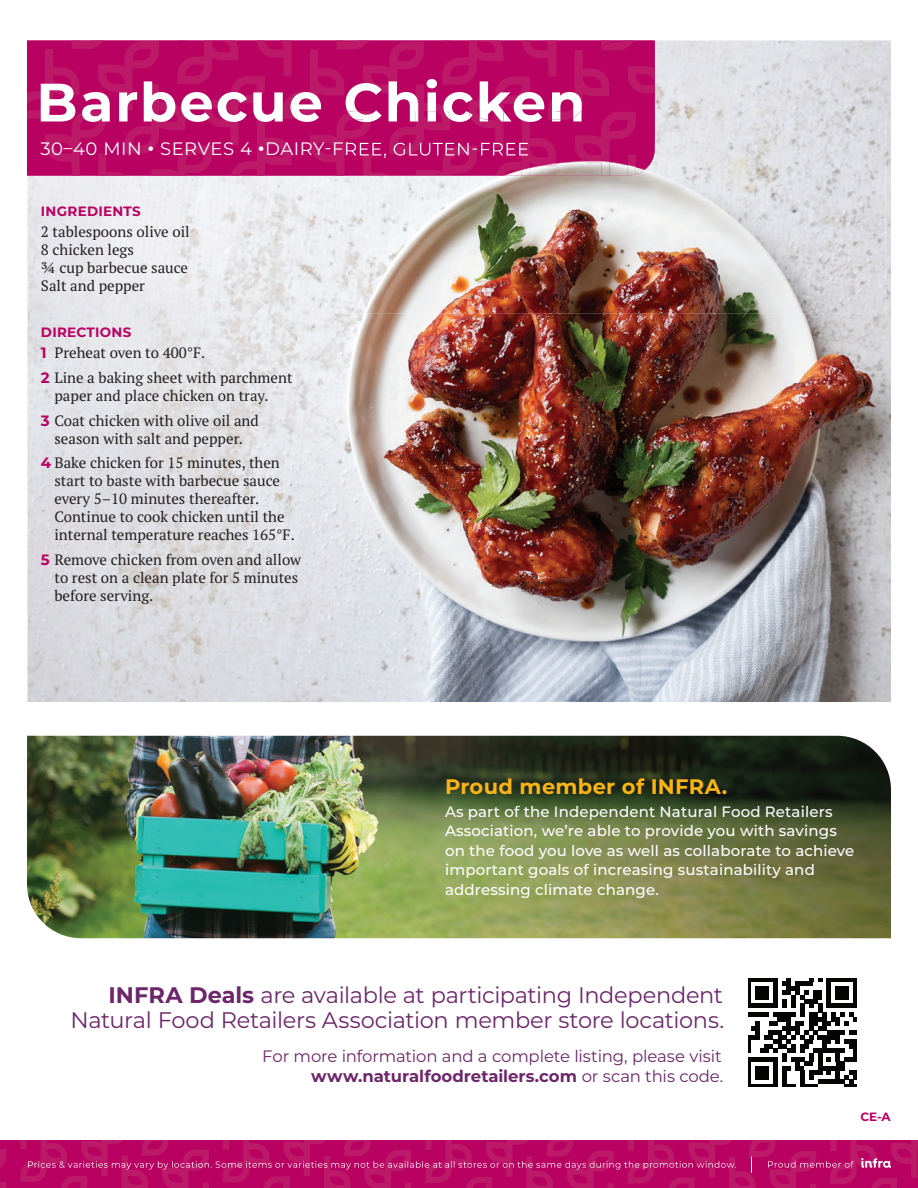
<style>
.page{position:relative;width:918px;height:1188px;background:#fff}
.page>*{position:absolute;margin:0;border:0;box-sizing:border-box;transform-origin:0 0}
.t1{font:700 54px "Montserrat";letter-spacing:.035em;color:#fff}
.t2{font:22.5px/25.5px "Montserrat";letter-spacing:-.015em;color:#6c2669;text-align:right}
.t3{font:700 21px "Montserrat";letter-spacing:.015em;color:#fbb416}
.t4{font:18px "Montserrat";letter-spacing:.03em;color:#fff}
.t5{font:16.5px/19.5px "Montserrat";letter-spacing:-.01em;color:#6c2669;text-align:right}
.t6{font:15px/18px "PT Serif Pro";color:#231f20}
.t7{font:500 15px/19.5px "Montserrat";letter-spacing:.01em;color:#fff}
.t8{font:700 13.5px "Montserrat";letter-spacing:.02em;color:#b90162}
.t9{font:700 12px "Montserrat";color:#b90162}
.s1{font-weight:700}
.s2{font-family:"Montserrat";font-weight:700;color:#b90162}
</style>
<div class="page">
<svg style="left:0;top:1141px;width:918px;height:47px;background:#bc0f68"></svg>
<img style="left:27px;top:736px;width:864px;height:202px">
<svg style="left:748px;top:979px;width:108px;height:108px"></svg>
<hr style="left:748px;top:1084px;width:30px;height:3px;background:#040503">
<div style="left:755px;top:1066px;width:14px;height:14px;background:#040503"></div>
<img style="left:27px;top:40px;width:864px;height:662px">
<img style="left:348px;top:111px;width:537px;height:203px">
<svg style="left:27px;top:41px;width:628px;height:135px;background:#bc1169"></svg>
<img style="left:522px;top:143px;width:6px;height:15px">
<h1 class="t1" style="left:36px;top:63px;width:551px">Barbecue Chicken</h1>
<p class="t4" style="left:40px;top:137px;width:490px">30–40 MIN <span class="s1">•</span> SERVES 4 <span class="s1">•</span>DAIRY-FREE, GLUTEN-FREE</p>
<p class="t8" style="left:41px;top:201px;width:101px">INGREDIENTS</p>
<p class="t6" style="left:41px;top:222px;width:150px">2 tablespoons olive oil<br>8 chicken legs<br>¾ cup barbecue sauce<br>Salt and pepper</p>
<p class="t8" style="left:41px;top:323px;width:92px">DIRECTIONS</p>
<p class="t6" style="left:41px;top:340px;width:253px;line-height:24.8px"><span class="s2">1</span> Preheat oven to 400°F.<br><span class="s2">2</span> Line a baking sheet with parchment</p>
<p class="t6" style="left:41px;top:383px;width:229px;line-height:24.8px;text-indent:14px">paper and place chicken on tray.<br><span class="s2">3</span> Coat chicken with olive oil and</p>
<p class="t6" style="left:41px;top:426px;width:240px;line-height:24.8px;text-indent:14px">season with salt and pepper.<br><span class="s2">4</span> Bake chicken for 15 minutes, then</p>
<p class="t6" style="left:54px;top:472px;width:242px">start to baste with barbecue sauce every 5–10 minutes thereafter.<br>Continue to cook chicken until the internal temperature reaches 165°F.</p>
<p class="t6" style="left:54px;top:550px;width:248px;text-indent:-14px"><span class="s2">5</span> Remove chicken from oven and allow to rest on a clean plate for 5 minutes before serving.</p>
<h3 class="t3" style="left:445px;top:772px;width:284px">Proud member of INFRA.</h3>
<p class="t7" style="left:445px;top:801px;width:411px">As part of the Independent Natural Food Retailers Association, we’re able to provide you with savings on the food you love as well as collaborate to achieve important goals of increasing sustainability and addressing climate change.</p>
<h2 class="t2" style="left:71px;top:981px;width:655px"><span class="s1">INFRA Deals</span> are available at participating Independent<br>Natural Food Retailers Association member store locations.</h2>
<p class="t5" style="left:262px;top:1046px;width:463px">For more information and a complete listing, please visit <span class="s1">www.naturalfoodretailers.com</span> or scan this code.</p>
<p class="t9" style="left:860px;top:1108px;width:32px">CE-A</p>
</div>
